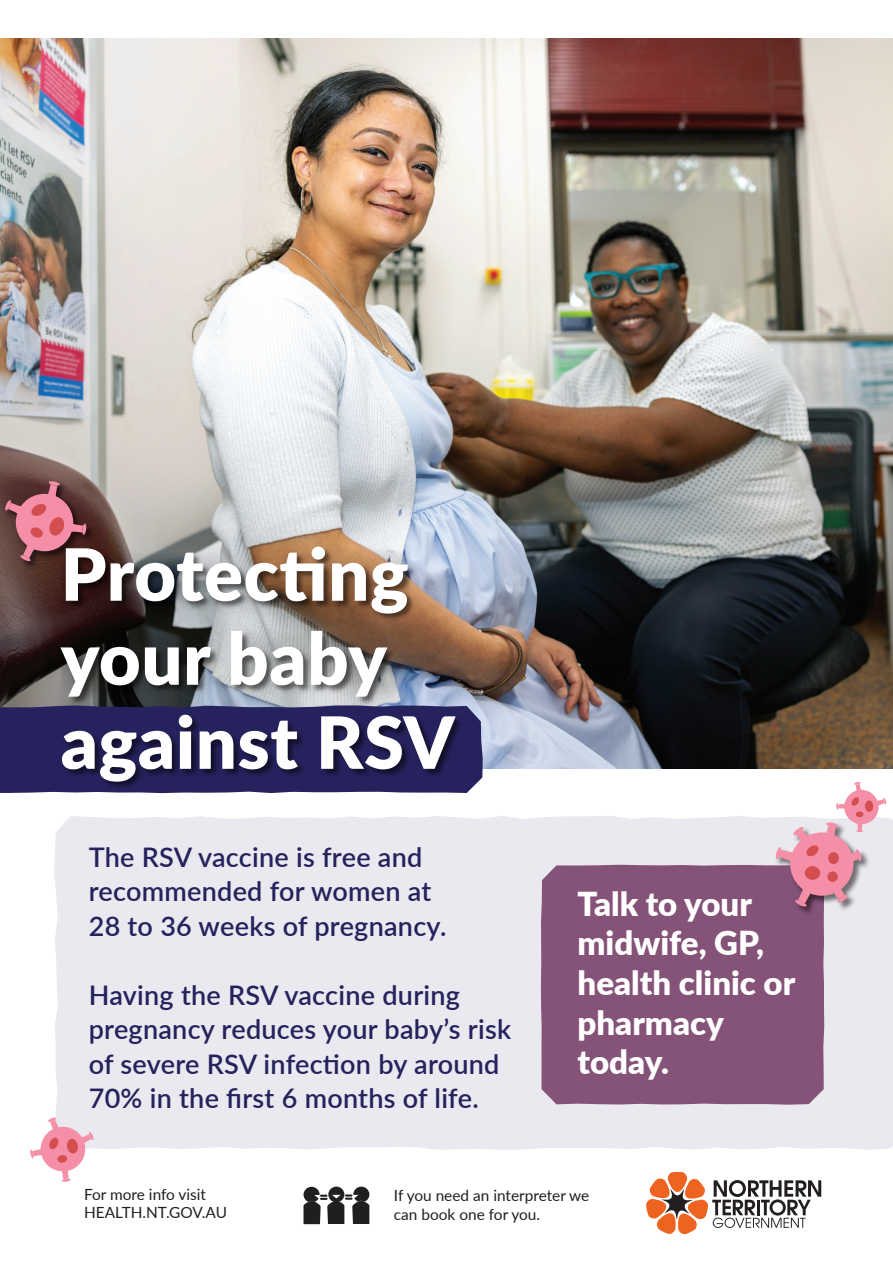
<style>
.page{position:relative;width:893px;height:1263px;background:#fff}
.page>*{position:absolute;margin:0;border:0;box-sizing:border-box;transform-origin:0 0}
.t1{font:900 72px/84px "Lato";letter-spacing:.01em;color:#fff}
.t2{font:900 33px/39.6px "Lato";color:#fff}
.t3{font:600 27px/34.5px "Lato";letter-spacing:.01em;color:#26225d}
.t4{font:15.45px/18.5px "Lato";color:#211e1e}
.t5{font:15.45px/18.5px "Lato";color:#231f20}
</style>
<div class="page">
<div style="left:54px;top:816px;width:839px;height:334px;background:#e9e9ef"></div>
<img style="left:0;top:39px;width:893px;height:730px">
<svg style="left:0;top:705px;width:483px;height:88px;background:#322e65"></svg>
<img style="left:3px;top:479px;width:94px;height:93px">
<svg style="left:5px;top:481px;width:82px;height:80px;background:#a05c64"></svg>
<svg style="left:30px;top:1117px;width:64px;height:65px"></svg>
<svg style="left:646px;top:1172px;width:175px;height:63px"></svg>
<div style="left:541px;top:865px;width:283px;height:240px;background:#855278"></div>
<svg style="left:303px;top:1186px;width:66px;height:38px"></svg>
<img style="left:773px;top:820px;width:99px;height:97px">
<svg style="left:775px;top:782px;width:111px;height:125px"></svg>
<div style="left:828px;top:852px;width:11px;height:12px;background:#d34f4f;border-radius:50%"></div>
<div style="left:827px;top:871px;width:11px;height:11px;background:#d34f4f;border-radius:50%"></div>
<div style="left:805px;top:866px;width:15px;height:14px;background:#d34f4f;border-radius:50%"></div>
<img style="left:58px;top:536px;width:415px;height:375px">
<h1 class="t1" style="left:61px;top:529px;width:395px">Protecting your baby against RSV</h1>
<p class="t3" style="left:89px;top:838px;width:359px">The RSV vaccine is free and recommended for women at<br>28 to 36 weeks of pregnancy.</p>
<p class="t3" style="left:89px;top:976px;width:424px">Having the RSV vaccine during pregnancy reduces your baby’s risk of severe RSV infection by around<br>70% in the first 6 months of life.</p>
<p class="t2" style="left:577px;top:882px;width:219px">Talk to your midwife, GP, health clinic or pharmacy today.</p>
<p class="t5" style="left:84px;top:1184px;width:144px">For more info visit<br>HEALTH.NT.GOV.AU</p>
<p class="t4" style="left:394px;top:1185px;width:197px">If you need an interpreter we can book one for you.</p>
</div>
